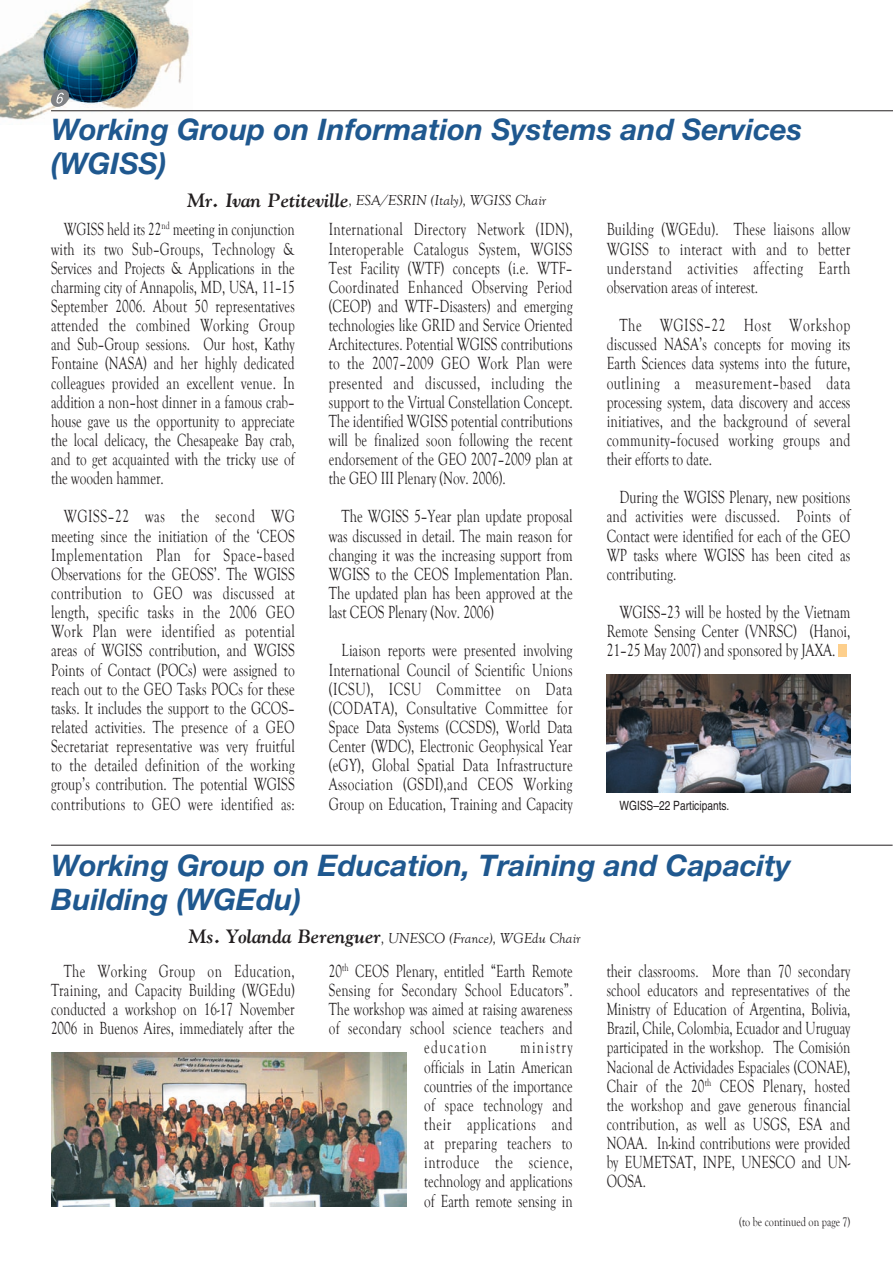
<style>
.page{position:relative;width:893px;height:1263px;background:#fff}
.page>*{position:absolute;margin:0;border:0;box-sizing:border-box;transform-origin:0 0}
.t1{font:italic 700 29.7px/34px "Helvetica Neue";color:#1f588f}
.t2{font:18px/19.2px "Goudy Old Style T";color:#231f20;text-align:justify;scale:.75 1}
.t3{font:18px/19.2px "Goudy Old Style T";color:#231f20;text-align:justify;scale:.73 1}
.t4{font:18px/19.2px "Goudy Old Style T";color:#231f20;text-align:justify;scale:.74 1}
.t5{font:italic 14.85px "Goudy Old Style T";color:#231f20}
.t6{font:12.75px "Goudy Old Style T";color:#231f20;scale:.8 1}
.t7{font:12.75px "Helvetica";color:#231f20;scale:.8 1}
.s1{font-family:"Gilde";font-weight:700;font-size:19.2px}
</style>
<div class="page">
<img style="left:0;top:0;width:192px;height:120px">
<hr style="left:51px;top:111px;width:842px;height:1px;background:#231f20">
<svg style="left:50px;top:89px;width:20px;height:18px"></svg>
<img style="left:51px;top:1052px;width:355px;height:154px">
<img style="left:607px;top:674px;width:243px;height:119px">
<hr style="left:51px;top:845px;width:842px;height:1px;background:#231f20">
<div style="left:838px;top:644px;width:8px;height:13px;background:#fdcf8c"></div>
<h1 class="t1" style="left:51px;top:112px;width:753px">Working Group on Information Systems and Services (WGISS)</h1>
<p class="t5" style="left:187px;top:192px;width:361px"><span class="s1">Mr. Ivan Petiteville</span>, ESA/ESRIN (Italy), WGISS Chair</p>
<p class="t3" style="left:51px;top:220px;width:335px;text-indent:13px">WGISS held its 22<sup>nd</sup> meeting in conjunction with its two Sub–Groups, Technology &amp; Services and Projects &amp; Applications in the charming city of Annapolis, MD, USA, 11–15<br>September 2006. About 50 representatives attended the combined Working Group and Sub–Group sessions. Our host, Kathy Fontaine (NASA) and her highly dedicated colleagues provided an excellent venue. In addition a non–host dinner in a famous crab– house gave us the opportunity to appreciate the local delicacy, the Chesapeake Bay crab, and to get acquainted with the tricky use of the wooden hammer.</p>
<p class="t2" style="left:51px;top:507px;width:327px;text-indent:13px">WGISS–22 was the second WG meeting since the initiation of the ‘CEOS Implementation Plan for Space–based Observations for the GEOSS’. The WGISS contribution to GEO was discussed at length, specific tasks in the 2006 GEO Work Plan were identified as potential areas of WGISS contribution, and WGISS Points of Contact (POCs) were assigned to reach out to the GEO Tasks POCs for these tasks. It includes the support to the GCOS– related activities. The presence of a GEO Secretariat representative was very fruitful to the detailed definition of the working group’s contribution. The potential WGISS contributions to GEO were identified as:</p>
<p class="t4" style="left:329px;top:220px;width:331px">International Directory Network (IDN), Interoperable Catalogus System, WGISS Test Facility (WTF) concepts (i.e. WTF– Coordinated Enhanced Observing Period (CEOP) and WTF–Disasters) and emerging technologies like GRID and Service Oriented Architectures. Potential WGISS contributions to the 2007–2009 GEO Work Plan were presented and discussed, including the support to the Virtual Constellation Concept.<br>The identified WGISS potential contributions will be finalized soon following the recent endorsement of the GEO 2007–2009 plan at the GEO III Plenary (Nov. 2006).</p>
<p class="t2" style="left:329px;top:507px;width:327px;text-indent:13px">The WGISS 5–Year plan update proposal was discussed in detail. The main reason for changing it was the increasing support from WGISS to the CEOS Implementation Plan.<br>The updated plan has been approved at the last CEOS Plenary (Nov. 2006)</p>
<p class="t2" style="left:329px;top:641px;width:327px;text-indent:13px">Liaison reports were presented involving International Council of Scientific Unions (ICSU), ICSU Committee on Data (CODATA), Consultative Committee for Space Data Systems (CCSDS), World Data Center (WDC), Electronic Geophysical Year (eGY), Global Spatial Data Infrastructure Association (GSDI),and CEOS Working Group on Education, Training and Capacity</p>
<p class="t2" style="left:607px;top:220px;width:327px">Building (WGEdu). These liaisons allow WGISS to interact with and to better understand activities affecting Earth observation areas of interest.</p>
<p class="t2" style="left:607px;top:316px;width:327px;text-indent:13px">The WGISS–22 Host Workshop discussed NASA’s concepts for moving its Earth Sciences data systems into the future, outlining a measurement–based data processing system, data discovery and access initiatives, and the background of several community–focused working groups and their efforts to date.</p>
<p class="t2" style="left:607px;top:488px;width:327px;text-indent:13px">During the WGISS Plenary, new positions and activities were discussed. Points of Contact were identified for each of the GEO WP tasks where WGISS has been cited as contributing.</p>
<p class="t2" style="left:607px;top:603px;width:327px;text-indent:13px">WGISS–23 will be hosted by the Vietnam Remote Sensing Center (VNRSC) (Hanoi, 21–25 May 2007) and sponsored by JAXA.</p>
<p class="t7" style="left:619px;top:798px;width:139px">WGISS–22 Participants.</p>
<h1 class="t1" style="left:51px;top:848px;width:741px">Working Group on Education, Training and Capacity<br>Building (WGEdu)</h1>
<p class="t5" style="left:188px;top:930px;width:394px"><span class="s1">Ms. Yolanda Berenguer</span>, UNESCO (France), WGEdu Chair</p>
<p class="t3" style="left:51px;top:962px;width:335px;text-indent:13px">The Working Group on Education, Training, and Capacity Building (WGEdu) conducted a workshop on 16-17 November 2006 in Buenos Aires, immediately after the</p>
<p class="t3" style="left:329px;top:962px;width:335px;text-align:center">20<sup>th</sup> CEOS Plenary, entitled “Earth Remote Sensing for Secondary School Educators”.<br>The workshop was aimed at raising awareness of secondary school science teachers and education</p>
<p class="t3" style="left:424px;top:1038px;width:205px;text-indent:96px">ministry officials in Latin American countries of the importance of space technology and their applications and at preparing teachers to introduce the science, technology and applications of Earth remote sensing in</p>
<p class="t3" style="left:607px;top:962px;width:336px">their classrooms. More than 70 secondary school educators and representatives of the Ministry of Education of Argentina, Bolivia, Brazil, Chile, Colombia, Ecuador and Uruguay participated in the workshop. The Comisión Nacional de Actividades Espaciales (CONAE), Chair of the 20<sup>th</sup> CEOS Plenary, hosted the workshop and gave generous financial contribution, as well as USGS, ESA and NOAA. In-kind contributions were provided by EUMETSAT, INPE, UNESCO and UN-OOSA.</p>
<p class="t6" style="left:739px;top:1215px;width:140px">(to be continued on page 7)</p>
</div>
